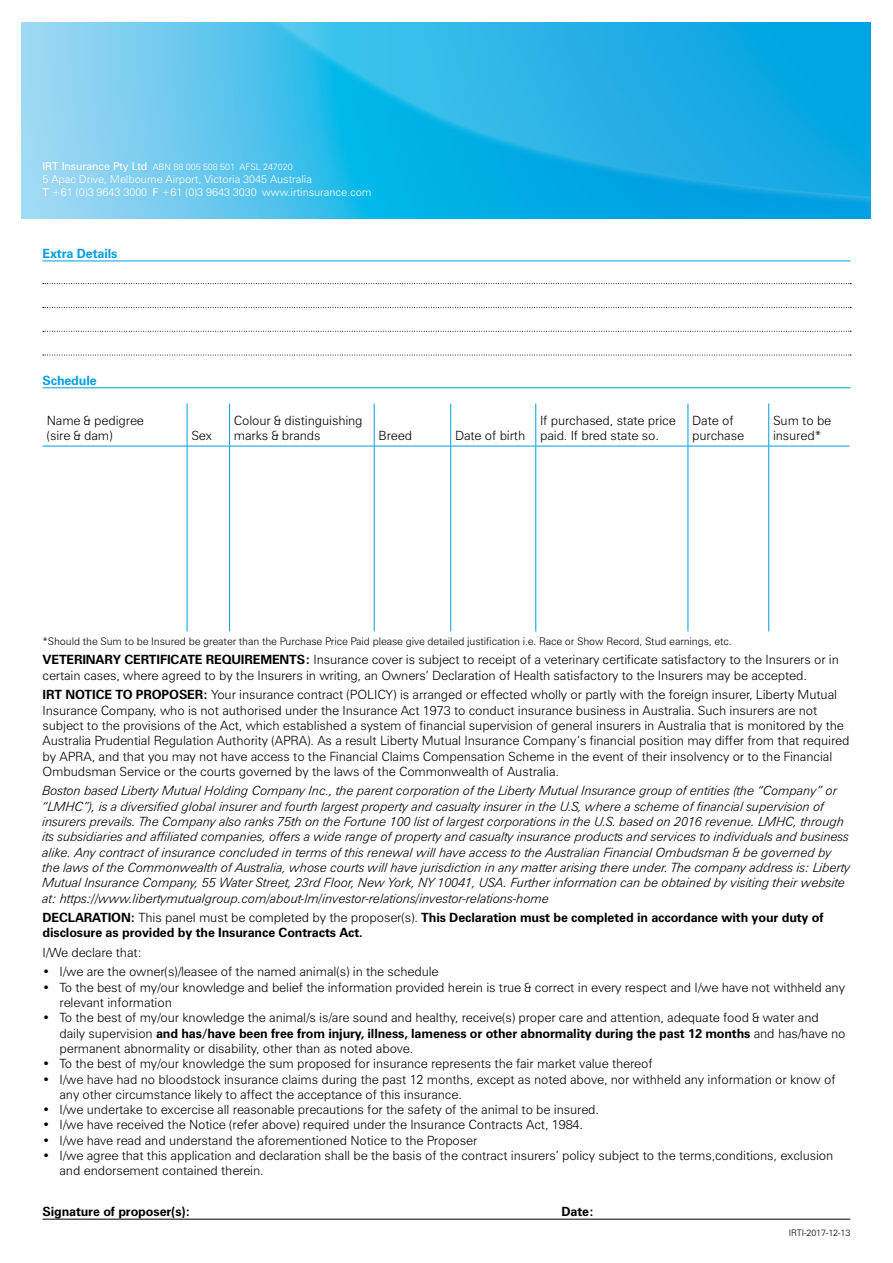
<style>
.page{position:relative;width:893px;height:1263px;background:#fff}
.page>*{position:absolute;margin:0;border:0;box-sizing:border-box;transform-origin:0 0}
.t1{font:300 12.75px/15.3px "Zurich BT";letter-spacing:-.01em;color:#000}
.t2{font:italic 300 12.75px/15.3px "Zurich BT";letter-spacing:-.01em;color:#000}
.t3{font:700 12.75px/15.3px "Zurich BT";letter-spacing:-.01em;color:#000}
.t4{font:700 12.75px "Zurich BT";letter-spacing:-.01em;color:#009ee0}
.t5{font:300 10.8px/13px "Zurich BT";letter-spacing:-.005em;color:#fff}
.t6{font:300 10.5px "Zurich BT";letter-spacing:-.01em;color:#000}
.t7{font:300 9px "Zurich BT";letter-spacing:-.005em;color:#fff}
.t8{font:300 9px "Zurich BT";letter-spacing:-.01em;color:#000}
.s1{font-weight:400;font-size:10.8px}
.s2{font-weight:400}
.s3{font-weight:700}
.s4{font-weight:300}
</style>
<div class="page">
<svg style="left:21px;top:22px;width:850px;height:197px;background:#6ec9ee"></svg>
<svg style="left:212px;top:22px;width:659px;height:184px;background:#1eb1e6"></svg>
<svg style="left:219px;top:22px;width:652px;height:175px;background:#1fb2e6"></svg>
<hr style="left:43px;top:260px;width:807px;height:1px;background:#009ee0">
<svg style="left:43px;top:283px;width:808px;height:1px"></svg>
<svg style="left:43px;top:307px;width:808px;height:1px"></svg>
<svg style="left:43px;top:331px;width:808px;height:1px"></svg>
<svg style="left:43px;top:355px;width:808px;height:1px"></svg>
<hr style="left:187px;top:403px;width:1px;height:43px;background:#009ee0">
<hr style="left:229px;top:403px;width:1px;height:43px;background:#009ee0">
<hr style="left:374px;top:403px;width:1px;height:43px;background:#009ee0">
<hr style="left:450px;top:403px;width:1px;height:43px;background:#009ee0">
<hr style="left:535px;top:403px;width:1px;height:43px;background:#009ee0">
<hr style="left:688px;top:403px;width:1px;height:43px;background:#009ee0">
<hr style="left:768px;top:403px;width:1px;height:43px;background:#009ee0">
<hr style="left:43px;top:446px;width:144px;height:1px;background:#009ee0">
<hr style="left:187px;top:446px;width:43px;height:1px;background:#009ee0">
<hr style="left:187px;top:446px;width:1px;height:185px;background:#009ee0">
<hr style="left:230px;top:446px;width:144px;height:1px;background:#009ee0">
<hr style="left:229px;top:446px;width:1px;height:185px;background:#009ee0">
<hr style="left:374px;top:446px;width:77px;height:1px;background:#009ee0">
<hr style="left:374px;top:446px;width:1px;height:185px;background:#009ee0">
<hr style="left:451px;top:446px;width:85px;height:1px;background:#009ee0">
<hr style="left:450px;top:446px;width:1px;height:185px;background:#009ee0">
<hr style="left:536px;top:446px;width:152px;height:1px;background:#009ee0">
<hr style="left:535px;top:446px;width:1px;height:185px;background:#009ee0">
<hr style="left:688px;top:446px;width:81px;height:1px;background:#009ee0">
<hr style="left:688px;top:446px;width:1px;height:185px;background:#009ee0">
<hr style="left:769px;top:446px;width:80px;height:1px;background:#009ee0">
<hr style="left:768px;top:446px;width:1px;height:185px;background:#009ee0">
<hr style="left:43px;top:387px;width:807px;height:1px;background:#009ee0">
<hr style="left:43px;top:1219px;width:807px;height:1px;background:#000">
<p class="t7" style="left:43px;top:161px;width:252px"><span class="s1">IRT Insurance Pty Ltd</span> ABN 88 005 508 501 AFSL 247020</p>
<p class="t5" style="left:43px;top:172px;width:331px">5 Apac Drive, Melbourne Airport, Victoria 3045 Australia<br><span class="s2">T</span> +61 (0)3 9643 3000 <span class="s2">F</span> +61 (0)3 9643 3030 www.irtinsurance.com</p>
<p class="t4" style="left:43px;top:246px;width:76px">Extra Details</p>
<p class="t4" style="left:43px;top:372px;width:56px">Schedule</p>
<p class="t1" style="left:47px;top:412px;width:99px">Name &amp; pedigree (sire &amp; dam)</p>
<p class="t1" style="left:191px;top:428px;width:22px">Sex</p>
<p class="t1" style="left:234px;top:412px;width:130px">Colour &amp; distinguishing marks &amp; brands</p>
<p class="t1" style="left:378px;top:428px;width:35px">Breed</p>
<p class="t1" style="left:455px;top:428px;width:72px">Date of birth</p>
<p class="t1" style="left:540px;top:412px;width:137px">If purchased, state price paid. If bred state so.</p>
<p class="t1" style="left:692px;top:412px;width:53px">Date of purchase</p>
<p class="t1" style="left:773px;top:412px;width:60px">Sum to be insured*</p>
<p class="t6" style="left:43px;top:635px;width:691px">*Should the Sum to be Insured be greater than the Purchase Price Paid please give detailed justification i.e. Race or Show Record, Stud earnings, etc.</p>
<p class="t1" style="left:43px;top:652px;width:798px"><span class="s3">VETERINARY CERTIFICATE REQUIREMENTS:</span> Insurance cover is subject to receipt of a veterinary certificate satisfactory to the Insurers or in certain cases, where agreed to by the Insurers in writing, an Owners’ Declaration of Health satisfactory to the Insurers may be accepted.</p>
<p class="t1" style="left:43px;top:687px;width:808px"><span class="s3">IRT NOTICE TO PROPOSER:</span> Your insurance contract (POLICY) is arranged or effected wholly or partly with the foreign insurer, Liberty Mutual Insurance Company, who is not authorised under the Insurance Act 1973 to conduct insurance business in Australia. Such insurers are not subject to the provisions of the Act, which established a system of financial supervision of general insurers in Australia that is monitored by the Australia Prudential Regulation Authority (APRA). As a result Liberty Mutual Insurance Company’s financial position may differ from that required by APRA, and that you may not have access to the Financial Claims Compensation Scheme in the event of their insolvency or to the Financial Ombudsman Service or the courts governed by the laws of the Commonwealth of Australia.</p>
<p class="t2" style="left:43px;top:783px;width:809px">Boston based Liberty Mutual Holding Company Inc., the parent corporation of the Liberty Mutual Insurance group of entities (the “Company” or “LMHC”), is a diversified global insurer and fourth largest property and casualty insurer in the U.S, where a scheme of financial supervision of insurers prevails. The Company also ranks 75th on the Fortune 100 list of largest corporations in the U.S. based on 2016 revenue. LMHC, through its subsidiaries and affiliated companies, offers a wide range of property and casualty insurance products and services to individuals and business alike. Any contract of insurance concluded in terms of this renewal will have access to the Australian Financial Ombudsman &amp; be governed by the laws of the Commonwealth of Australia, whose courts will have jurisdiction in any matter arising there under. The company address is: Liberty Mutual Insurance Company, 55 Water Street, 23rd Floor, New York, NY 10041, USA. Further information can be obtained by visiting their website at: https://www.libertymutualgroup.com/about-lm/investor-relations/investor-relations-home</p>
<p class="t3" style="left:43px;top:910px;width:783px">DECLARATION: <span class="s4">This panel must be completed by the proposer(s).</span> This Declaration must be completed in accordance with your duty of disclosure as provided by the Insurance Contracts Act.</p>
<p class="t1" style="left:43px;top:944px;width:101px">I/We declare that:</p>
<p class="t1" style="left:43px;top:964px;width:398px">• I/we are the owner(s)/leasee of the named animal(s) in the schedule</p>
<p class="t1" style="left:60px;top:979px;width:787px;text-indent:-17px">• To the best of my/our knowledge and belief the information provided herein is true &amp; correct in every respect and I/we have not withheld any relevant information</p>
<p class="t1" style="left:60px;top:1010px;width:787px;text-indent:-17px">• To the best of my/our knowledge the animal/s is/are sound and healthy, receive(s) proper care and attention, adequate food &amp; water and daily supervision <span class="s3">and has/have been free from injury, illness, lameness or other abnormality during the past 12 months</span> and has/have no permanent abnormality or disability, other than as noted above.</p>
<p class="t1" style="left:43px;top:1056px;width:612px">• To the best of my/our knowledge the sum proposed for insurance represents the fair market value thereof</p>
<p class="t1" style="left:60px;top:1071px;width:778px;text-indent:-17px">• I/we have had no bloodstock insurance claims during the past 12 months, except as noted above, nor withheld any information or know of any other circumstance likely to affect the acceptance of this insurance.</p>
<p class="t1" style="left:43px;top:1102px;width:558px">• I/we undertake to excercise all reasonable precautions for the safety of the animal to be insured.</p>
<p class="t1" style="left:43px;top:1117px;width:542px">• I/we have received the Notice (refer above) required under the Insurance Contracts Act, 1984.</p>
<p class="t1" style="left:43px;top:1132px;width:436px">• I/we have read and understand the aforementioned Notice to the Proposer</p>
<p class="t1" style="left:60px;top:1148px;width:775px;text-indent:-17px">• I/we agree that this application and declaration shall be the basis of the contract insurers’ policy subject to the terms,conditions, exclusion and endorsement contained therein.</p>
<p class="t3" style="left:43px;top:1204px;width:149px">Signature of proposer(s):</p>
<p class="t3" style="left:562px;top:1204px;width:34px">Date:</p>
<p class="t8" style="left:789px;top:1227px;width:63px">IRTI-2017-12-13</p>
</div>
